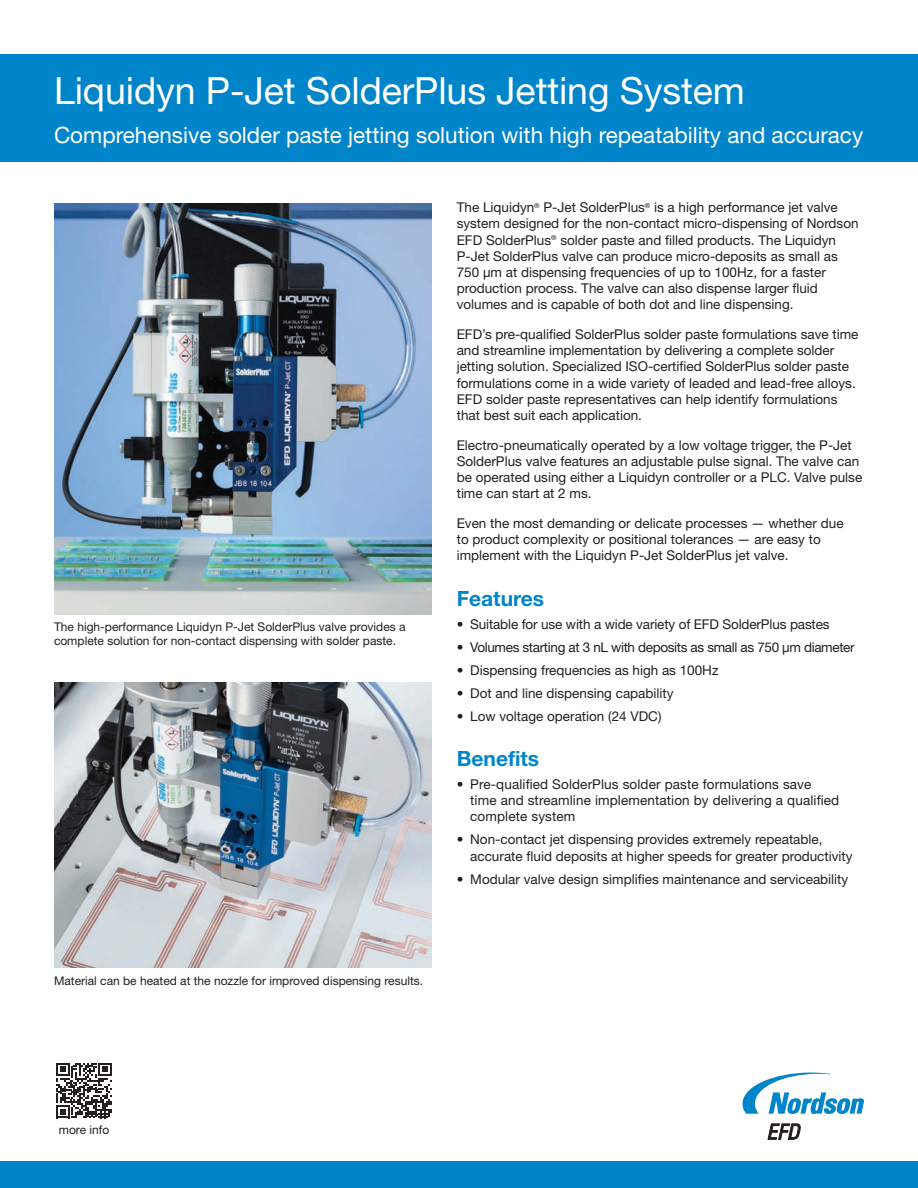
<style>
.page{position:relative;width:918px;height:1188px;background:#fff}
.page>*{position:absolute;margin:0;border:0;box-sizing:border-box;transform-origin:0 0}
.EFD-DataSheet-MainTi{font:37.5px "Helvetica Neue LT Std";letter-spacing:-.005em;color:#fff}
.EFD-DataSheet-Subtit{font:22.5px "Helvetica Neue LT Std";color:#fff}
.EFD-DataSheet-Head-L{font:700 21px "Helvetica Neue LT Std";color:#0085cb}
.EFD-DataSheet-BodyTe{font:13.5px/16.2px "Helvetica Neue LT Std";color:#231f20}
.EFD-DataSheet-BodyTe-2{font:13.5px "Helvetica Neue LT Std";letter-spacing:-.025em;color:#231f20}
.EFD-DataSheet-Captio{font:12px/14.4px "Helvetica Neue LT Std";color:#231f20}
.EFD-DataSheet-BodyTe-3{font:12px "Helvetica Neue LT Std";color:#231f20}
</style>
<div class="page">
<div style="left:0;top:1161px;width:918px;height:27px;background:#0085cb"></div>
<svg style="left:768px;top:1124px;width:32px;height:16px"></svg>
<svg style="left:743px;top:1073px;width:121px;height:41px"></svg>
<div style="left:0;top:54px;width:918px;height:108px;background:#0085cb"></div>
<svg style="left:56px;top:1063px;width:56px;height:55px"></svg>
<img style="left:54px;top:203px;width:378px;height:411px">
<img style="left:54px;top:682px;width:378px;height:286px">
<p class="EFD-DataSheet-MainTi" style="left:54px;top:68px;width:692px">Liquidyn P-Jet SolderPlus Jetting System</p>
<p class="EFD-DataSheet-Subtit" style="left:54px;top:121px;width:811px">Comprehensive solder paste jetting solution with high repeatability and accuracy</p>
<p class="EFD-DataSheet-Captio" style="left:54px;top:619px;width:353px">The high-performance Liquidyn P-Jet SolderPlus valve provides a complete solution for non-contact dispensing with solder paste.</p>
<p class="EFD-DataSheet-BodyTe" style="left:457px;top:199px;width:403px">The Liquidyn<sup>®</sup> P-Jet SolderPlus<sup>®</sup> is a high performance jet valve system designed for the non-contact micro-dispensing of Nordson EFD SolderPlus<sup>®</sup> solder paste and filled products. The Liquidyn P-Jet SolderPlus valve can produce micro-deposits as small as 750 µm at dispensing frequencies of up to 100Hz, for a faster production process. The valve can also dispense larger fluid volumes and is capable of both dot and line dispensing.</p>
<p class="EFD-DataSheet-BodyTe" style="left:457px;top:326px;width:403px">EFD’s pre-qualified SolderPlus solder paste formulations save time and streamline implementation by delivering a complete solder jetting solution. Specialized ISO-certified SolderPlus solder paste formulations come in a wide variety of leaded and lead-free alloys.<br>EFD solder paste representatives can help identify formulations that best suit each application.</p>
<p class="EFD-DataSheet-BodyTe" style="left:457px;top:437px;width:407px">Electro-pneumatically operated by a low voltage trigger, the P-Jet SolderPlus valve features an adjustable pulse signal. The valve can be operated using either a Liquidyn controller or a PLC. Valve pulse time can start at 2 ms.</p>
<p class="EFD-DataSheet-BodyTe" style="left:457px;top:515px;width:388px">Even the most demanding or delicate processes — whether due to product complexity or positional tolerances — are easy to implement with the Liquidyn P-Jet SolderPlus jet valve.</p>
<p class="EFD-DataSheet-Head-L" style="left:457px;top:585px;width:89px">Features</p>
<p class="EFD-DataSheet-BodyTe" style="left:457px;top:616px;width:374px">• Suitable for use with a wide variety of EFD SolderPlus pastes</p>
<p class="EFD-DataSheet-BodyTe-2" style="left:457px;top:639px;width:399px">• Volumes starting at 3 nL with deposits as small as 750 µm diameter</p>
<p class="EFD-DataSheet-BodyTe" style="left:457px;top:662px;width:263px">• Dispensing frequencies as high as 100Hz</p>
<p class="EFD-DataSheet-BodyTe" style="left:457px;top:685px;width:218px">• Dot and line dispensing capability</p>
<p class="EFD-DataSheet-BodyTe" style="left:457px;top:708px;width:206px">• Low voltage operation (24 VDC)</p>
<p class="EFD-DataSheet-Head-L" style="left:457px;top:746px;width:84px">Benefits</p>
<p class="EFD-DataSheet-BodyTe" style="left:470px;top:776px;width:370px;text-indent:-14px">• Pre-qualified SolderPlus solder paste formulations save time and streamline implementation by delivering a qualified complete system</p>
<p class="EFD-DataSheet-BodyTe" style="left:470px;top:831px;width:384px;text-indent:-14px">• Non-contact jet dispensing provides extremely repeatable, accurate fluid deposits at higher speeds for greater productivity</p>
<p class="EFD-DataSheet-BodyTe" style="left:457px;top:870px;width:393px">• Modular valve design simplifies maintenance and serviceability</p>
<p class="EFD-DataSheet-Captio" style="left:54px;top:973px;width:371px">Material can be heated at the nozzle for improved dispensing results.</p>
<p class="EFD-DataSheet-BodyTe-3" style="left:59px;top:1122px;width:52px">more info</p>
</div>
